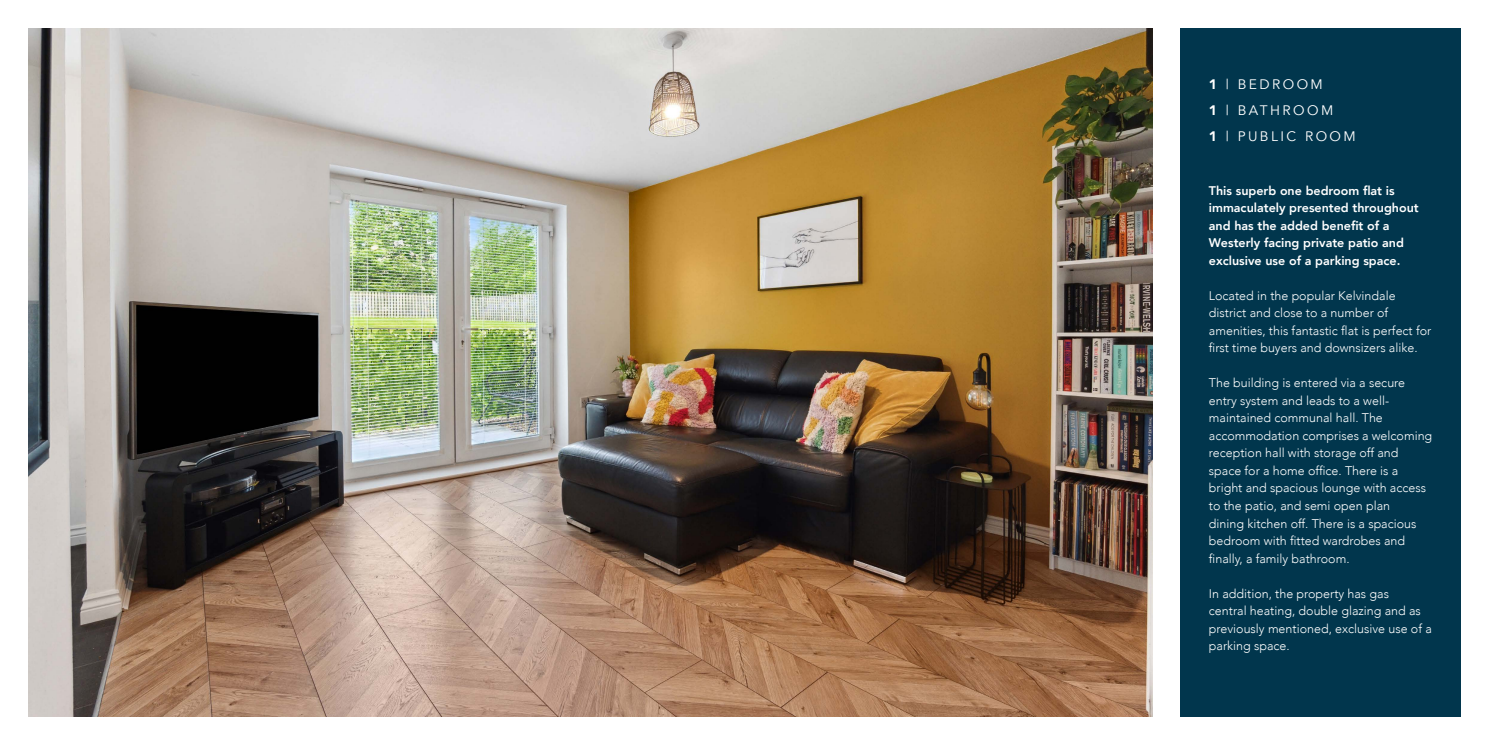
<style>
.page{position:relative;width:1489px;height:745px;background:#fff}
.page>*{position:absolute;margin:0;border:0;box-sizing:border-box;transform-origin:0 0}
.t1{font:13.75px/26.2px "Avenir";letter-spacing:.18em;color:#fff}
.t2{font:300 12.5px/17.5px "Avenir";color:#fff}
.t3{font:800 12.5px/17.5px "Avenir";color:#fff}
.s1{font-weight:900}
</style>
<div class="page">
<div style="left:28px;top:28px;width:1432px;height:688px;background:#01364d"></div>
<div style="left:1152px;top:0;width:28px;height:744px;background:#fff"></div>
<img style="left:28px;top:28px;width:1124px;height:688px">
<p class="t1" style="left:1208px;top:71px;width:148px"><span class="s1">1</span> | BEDROOM<br><span class="s1">1</span> | BATHROOM<br><span class="s1">1</span> | PUBLIC ROOM</p>
<p class="t3" style="left:1208px;top:181px;width:211px">This superb one bedroom flat is immaculately presented throughout and has the added benefit of a<br>Westerly facing private patio and exclusive use of a parking space.</p>
<p class="t2" style="left:1208px;top:286px;width:224px">Located in the popular Kelvindale district and close to a number of amenities, this fantastic flat is perfect for first time buyers and downsizers alike.</p>
<p class="t2" style="left:1208px;top:374px;width:225px">The building is entered via a secure entry system and leads to a well&shy;maintained communal hall. The accommodation comprises a welcoming reception hall with storage off and space for a home office. There is a bright and spacious lounge with access to the patio, and semi open plan<br>dining kitchen off. There is a spacious bedroom with fitted wardrobes and finally, a family bathroom.</p>
<p class="t2" style="left:1208px;top:584px;width:224px">In addition, the property has gas<br>central heating, double glazing and as previously mentioned, exclusive use of a parking space.</p>
</div>
